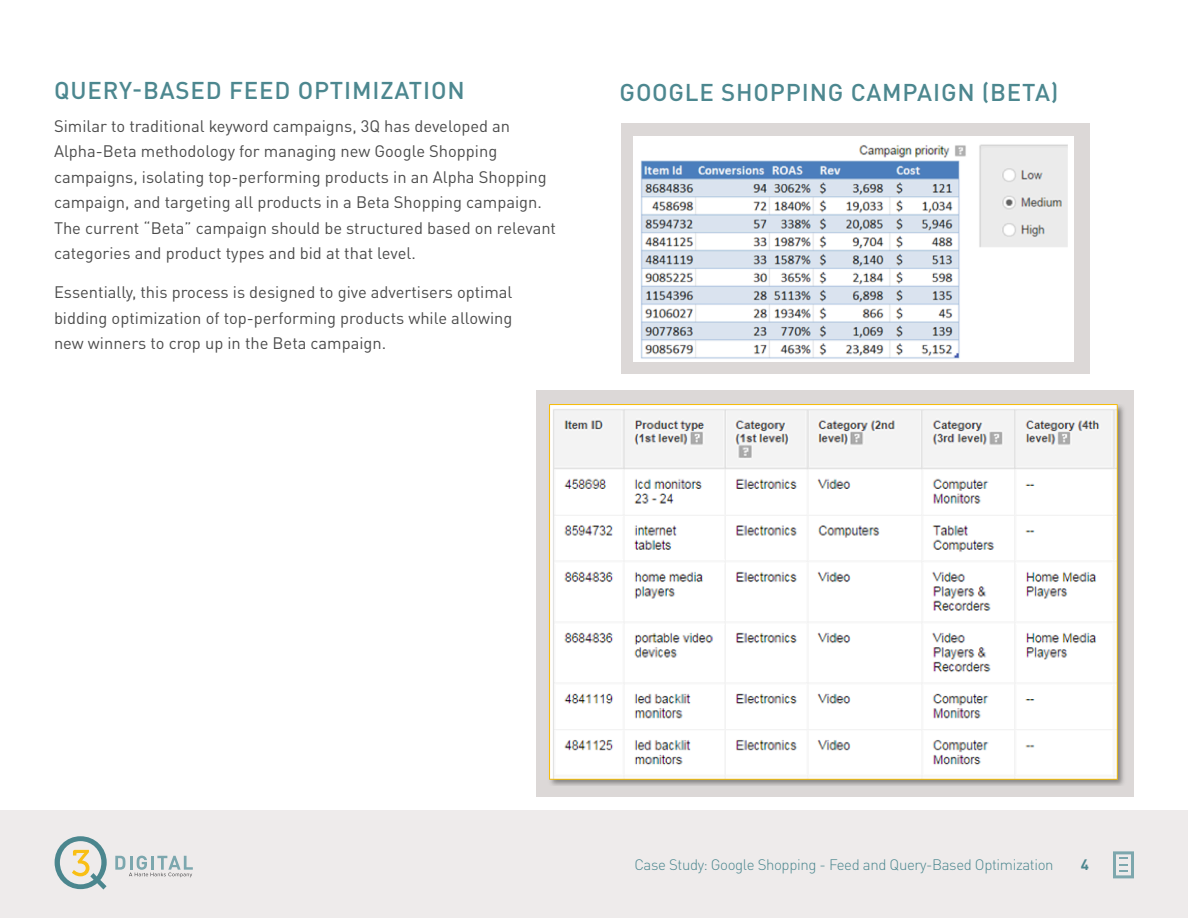
<style>
.page{position:relative;width:1188px;height:918px;background:#fff}
.page>*{position:absolute;margin:0;border:0;box-sizing:border-box;transform-origin:0 0}
.Copy_Header_2{font:500 24px "DINOT";letter-spacing:.035em;color:#4c878f}
.Paragraph{font:16.5px/25.5px "DINOT";color:#4c4c4c}
.t1{font:300 15px "DINOT";letter-spacing:-.025em;color:#4c878f}
.t2{font:700 15px "DINOT";color:#4c878f}
</style>
<div class="page">
<div style="left:0;top:810px;width:1188px;height:108px;background:#eeebeb"></div>
<svg style="left:1113px;top:851px;width:21px;height:27px"></svg>
<svg style="left:55px;top:836px;width:52px;height:54px"></svg>
<svg style="left:115px;top:856px;width:78px;height:21px"></svg>
<div style="left:621px;top:123px;width:468px;height:251px;background:#dcd8d7"></div>
<div style="left:537px;top:390px;width:597px;height:406px;background:#dcd8d7"></div>
<img style="left:634px;top:136px;width:440px;height:225px">
<img style="left:549px;top:404px;width:575px;height:381px">
<p class="Copy_Header_2" style="left:54px;top:75px;width:412px">QUERY-BASED FEED OPTIMIZATION</p>
<p class="Paragraph" style="left:54px;top:113px;width:504px">Similar to traditional keyword campaigns, 3Q has developed an Alpha-Beta methodology for managing new Google Shopping campaigns, isolating top-performing products in an Alpha Shopping campaign, and targeting all products in a Beta Shopping campaign.<br>The current “Beta” campaign should be structured based on relevant categories and product types and bid at that level.</p>
<p class="Paragraph" style="left:54px;top:279px;width:460px;text-align:justify">Essentially, this process is designed to give advertisers optimal bidding optimization of top-performing products while allowing new winners to crop up in the Beta campaign.</p>
<p class="Copy_Header_2" style="left:620px;top:77px;width:440px">GOOGLE SHOPPING CAMPAIGN (BETA)</p>
<p class="t1" style="left:634px;top:856px;width:421px">Case Study: Google Shopping - Feed and Query-Based Optimization</p>
<p class="t2" style="left:1081px;top:855px;width:10px">4</p>
</div>
